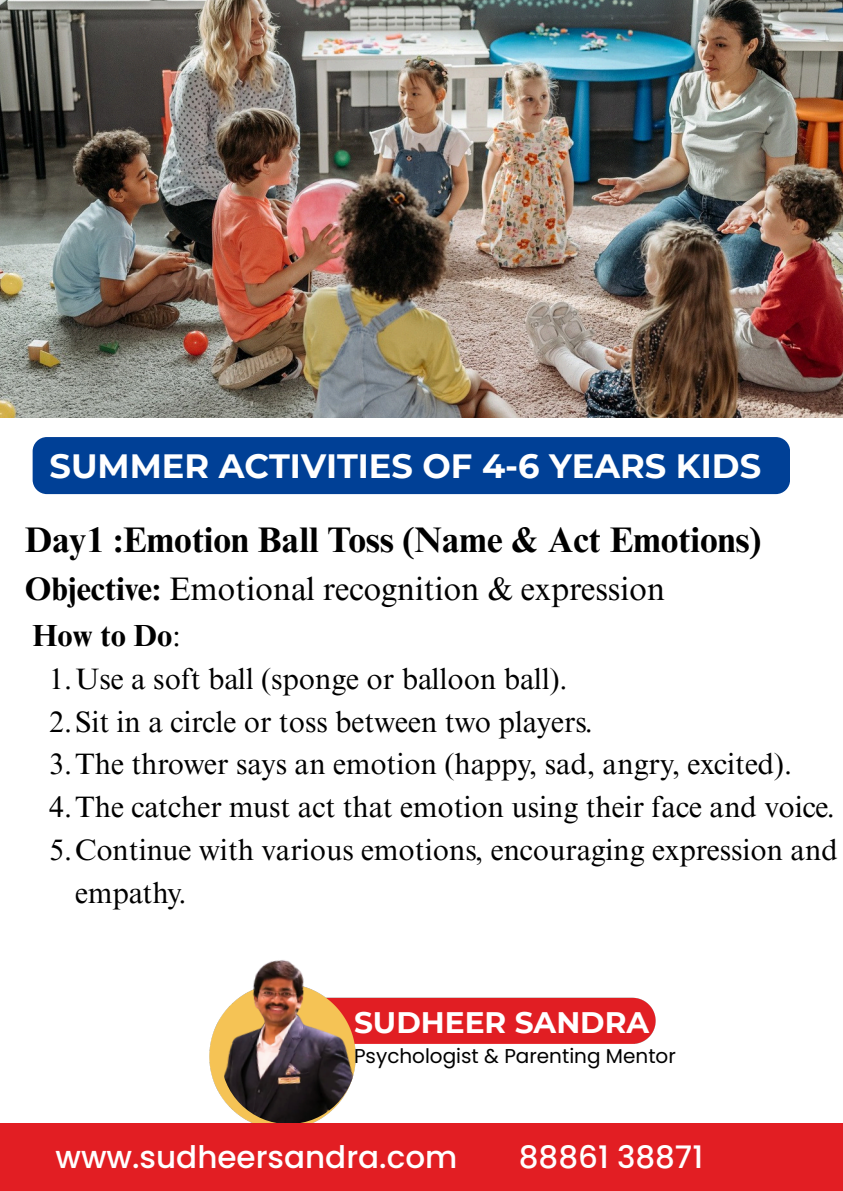
<style>
.page{position:relative;width:843px;height:1191px;background:#fff}
.page>*{position:absolute;margin:0;border:0;box-sizing:border-box;transform-origin:0 0}
.t1{font:700 35.5px "Times NRMT Pro";color:#000}
.t2{font:700 33.6px "Montserrat";color:#fff}
.t3{font:32.5px "Times NRMT Pro";color:#000}
.t4{font:500 31px "Poppins";color:#fff}
.t5{font:700 30.5px "Times NRMT Pro";color:#000}
.t6{font:700 29.6px "Montserrat";color:#fff}
.t7{font:29.5px/42.7px "Times NRMT Pro";color:#000}
.t8{font:20px "Poppins";color:#000}
.s1{font-weight:700}
.s2{font-weight:400}
</style>
<div class="page">
<img style="left:0;top:0;width:842px;height:417px">
<div style="left:33px;top:437px;width:756px;height:57px;background:#004096;border-radius:14px"></div>
<img style="left:210px;top:997px;width:446px;height:99px">
<img style="left:221px;top:1067px;width:135px;height:56px">
<img style="left:209px;top:960px;width:194px;height:107px">
<div style="left:0;top:1123px;width:842px;height:67px;background:#e21e23"></div>
<h1 class="t2" style="left:50px;top:445px;width:712px">SUMMER ACTIVITIES OF 4-6 YEARS KIDS</h1>
<h2 class="t1" style="left:25px;top:526px;width:737px">Day1 :Emotion Ball Toss (Name &amp; Act Emotions)</h2>
<h2 class="t3" style="left:25px;top:577px;width:641px"><span class="s1">Objective:</span> Emotional recognition &amp; expression</h2>
<h2 class="t5" style="left:32px;top:624px;width:150px">How to Do<span class="s2">:</span></h2>
<p class="t7" style="left:49px;top:661px;width:519px">1.Use a soft ball (sponge or balloon ball).</p>
<p class="t7" style="left:49px;top:703px;width:545px">2.Sit in a circle or toss between two players.</p>
<p class="t7" style="left:49px;top:746px;width:744px">3.The thrower says an emotion (happy, sad, angry, excited).</p>
<p class="t7" style="left:49px;top:789px;width:786px">4.The catcher must act that emotion using their face and voice.</p>
<p class="t7" style="left:75px;top:832px;width:764px;text-indent:-26px">5.Continue with various emotions, encouraging expression and empathy.</p>
<p class="t6" style="left:354px;top:1004px;width:296px">SUDHEER SANDRA</p>
<p class="t8" style="left:354px;top:1041px;width:323px">Psychologist &amp; Parenting Mentor</p>
<h3 class="t4" style="left:55px;top:1135px;width:403px">www.sudheersandra.com</h3>
<h3 class="t4" style="left:518px;top:1135px;width:186px">88861 38871</h3>
</div>
